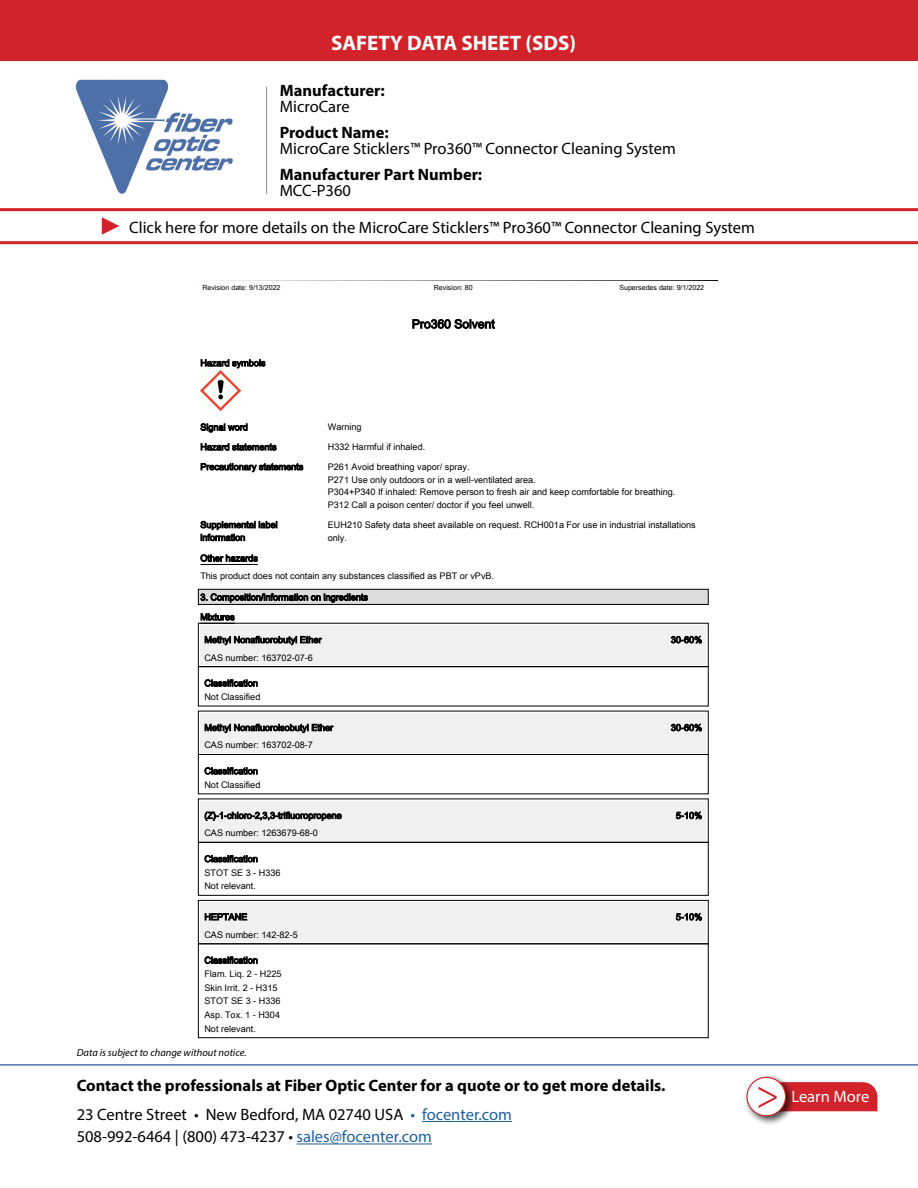
<style>
.page{position:relative;width:918px;height:1188px;background:#fff}
.page>*{position:absolute;margin:0;border:0;box-sizing:border-box;transform-origin:0 0}
.t1{font:42px "Minion Pro";color:#d2232a}
.t2{font:700 21px "Myriad Pro";color:#fff}
.t3{font:16.5px/22.5px "Myriad Pro";color:#000}
.t4{font:700 16.5px/16.5px "Myriad Pro";color:#000}
.t5{font:16.5px "Myriad Pro";color:#fff}
.t6{font:12.15px "Arial Unicode MS";color:#000}
.t7{font:italic 10.5px "Myriad Pro";color:#000}
.t8{font:9.15px/13.6px "Arial Unicode MS";color:#000}
.t9{font:7.05px "Arial Unicode MS";color:#000}
.s1{font-weight:400}
.s2{font-weight:700}
.s3{color:#215e9e}
</style>
<div class="page">
<hr style="left:422px;top:1121px;width:90px;height:1px;background:#215e9e">
<hr style="left:297px;top:1144px;width:135px;height:1px;background:#215e9e">
<hr style="left:0;top:1064px;width:918px;height:2px;background:#4f70a8">
<img style="left:75px;top:79px;width:158px;height:115px">
<hr style="left:266px;top:87px;width:1px;height:107px;background:#8a8c8e">
<div style="left:796px;top:1082px;width:81px;height:29px;background:#d2232a"></div>
<div style="left:743px;top:1074px;width:53px;height:52px;background:#000;opacity:.75"></div>
<div style="left:747px;top:1077px;width:39px;height:39px;background:#fff;border-radius:50%"></div>
<div style="left:746px;top:1077px;width:40px;height:39px;border:1px solid #d2232a;border-radius:50%"></div>
<hr style="left:0;top:241px;width:918px;height:3px;background:#d2232a">
<hr style="left:0;top:208px;width:918px;height:3px;background:#d2232a">
<svg style="left:102px;top:217px;width:17px;height:18px"></svg>
<div style="left:0;top:0;width:918px;height:60px;background:#d2232a"></div>
<img style="left:200px;top:370px;width:41px;height:41px">
<hr style="left:200px;top:564px;width:58px;height:1px;background:#000">
<div style="left:198px;top:589px;width:510px;height:15px;background:#dcdcdc"></div>
<div style="left:198px;top:589px;width:511px;height:16px;border:1px solid #000"></div>
<div style="left:200px;top:625px;width:506px;height:40px;background:#f0f0f0"></div>
<div style="left:198px;top:666px;width:511px;height:40px;border:1px solid #000"></div>
<div style="left:200px;top:713px;width:506px;height:39px;background:#f0f0f0"></div>
<div style="left:198px;top:754px;width:511px;height:40px;border:1px solid #000"></div>
<div style="left:200px;top:801px;width:506px;height:39px;background:#f0f0f0"></div>
<div style="left:198px;top:842px;width:511px;height:54px;border:1px solid #000"></div>
<div style="left:200px;top:902px;width:506px;height:40px;background:#f0f0f0"></div>
<div style="left:198px;top:900px;width:511px;height:44px;border:1px solid #000"></div>
<div style="left:198px;top:944px;width:511px;height:94px;border:1px solid #000"></div>
<p class="t2" style="left:331px;top:29px;width:246px">SAFETY DATA SHEET (SDS)</p>
<p class="t4" style="left:280px;top:81px;width:107px">Manufacturer:<br><span class="s1">MicroCare</span></p>
<p class="t3" style="left:280px;top:124px;width:398px;line-height:16.5px"><span class="s2">Product Name:<br></span>MicroCare Sticklers™ Pro360™ Connector Cleaning System</p>
<p class="t4" style="left:280px;top:165px;width:204px">Manufacturer Part Number:</p>
<p class="t3" style="left:280px;top:179px;width:73px">MCC-P360</p>
<p class="t3" style="left:129px;top:216px;width:627px">Click here for more details on the MicroCare Sticklers™ Pro360™ Connector Cleaning System</p>
<p class="t9" style="left:202px;top:282px;width:80px">Revision date: 9/13/2022</p>
<p class="t9" style="left:434px;top:282px;width:40px">Revision: 80</p>
<p class="t9" style="left:619px;top:282px;width:86px">Supersedes date: 9/1/2022</p>
<p class="t6" style="left:412px;top:315px;width:84px">Pro360 Solvent</p>
<p class="t8" style="left:200px;top:356px;width:67px">Hazard symbols</p>
<p class="t8" style="left:200px;top:420px;width:49px">Signal word</p>
<p class="t8" style="left:328px;top:420px;width:35px">Warning</p>
<p class="t8" style="left:200px;top:440px;width:78px">Hazard statements</p>
<p class="t8" style="left:328px;top:440px;width:99px">H332 Harmful if inhaled.</p>
<p class="t8" style="left:200px;top:460px;width:104px">Precautionary statements</p>
<p class="t8" style="left:328px;top:460px;width:349px;line-height:12.8px">P261 Avoid breathing vapor/ spray.<br>P271 Use only outdoors or in a well-ventilated area.<br>P304+P340 If inhaled: Remove person to fresh air and keep comfortable for breathing.<br>P312 Call a poison center/ doctor if you feel unwell.</p>
<p class="t8" style="left:200px;top:518px;width:79px;line-height:12.8px">Supplemental label information</p>
<p class="t8" style="left:328px;top:518px;width:369px;line-height:12.8px">EUH210 Safety data sheet available on request. RCH001a For use in industrial installations only.</p>
<p class="t8" style="left:200px;top:549px;width:295px;line-height:17.7px">Other hazards<br>This product does not contain any substances classified as PBT or vPvB.</p>
<p class="t8" style="left:200px;top:587px;width:169px;line-height:19.8px">3. Composition/information on ingredients<br>Mixtures</p>
<p class="t8" style="left:204px;top:633px;width:119px">Methyl Nonafluorobutyl Ether</p>
<p class="t8" style="left:671px;top:633px;width:33px">30-60%</p>
<p class="t8" style="left:204px;top:650px;width:110px">CAS number: 163702-07-6</p>
<p class="t8" style="left:204px;top:676px;width:58px">Classification<br>Not Classified</p>
<p class="t8" style="left:204px;top:721px;width:130px">Methyl Nonafluoroisobutyl Ether</p>
<p class="t8" style="left:671px;top:721px;width:33px">30-60%</p>
<p class="t8" style="left:204px;top:738px;width:110px">CAS number: 163702-08-7</p>
<p class="t8" style="left:204px;top:764px;width:58px">Classification<br>Not Classified</p>
<p class="t8" style="left:204px;top:808px;width:139px">(Z)-1-chloro-2,3,3-trifluoropropene</p>
<p class="t8" style="left:676px;top:808px;width:28px">5-10%</p>
<p class="t8" style="left:204px;top:826px;width:115px">CAS number: 1263679-68-0</p>
<p class="t8" style="left:204px;top:852px;width:78px">Classification<br>STOT SE 3 - H336<br>Not relevant.</p>
<p class="t8" style="left:204px;top:910px;width:44px">HEPTANE</p>
<p class="t8" style="left:676px;top:910px;width:28px">5-10%</p>
<p class="t8" style="left:204px;top:928px;width:95px">CAS number: 142-82-5</p>
<p class="t8" style="left:204px;top:953px;width:79px">Classification<br>Flam. Liq. 2 - H225<br>Skin Irrit. 2 - H315<br>STOT SE 3 - H336<br>Asp. Tox. 1 - H304<br>Not relevant.</p>
<p class="t7" style="left:77px;top:1046px;width:171px">Data is subject to change without notice.</p>
<p class="t4" style="left:77px;top:1076px;width:590px">Contact the professionals at Fiber Optic Center for a quote or to get more details.</p>
<p class="t3" style="left:77px;top:1103px;width:437px">23 Centre Street • New Bedford, MA 02740 USA <span class="s3">• focenter.com<br></span>508-992-6464 | (800) 473-4237 • <span class="s3">sales@focenter.com</span></p>
<p class="t1" style="left:756px;top:1066px;width:25px">&gt;</p>
<p class="t5" style="left:791px;top:1087px;width:79px">Learn More</p>
</div>
